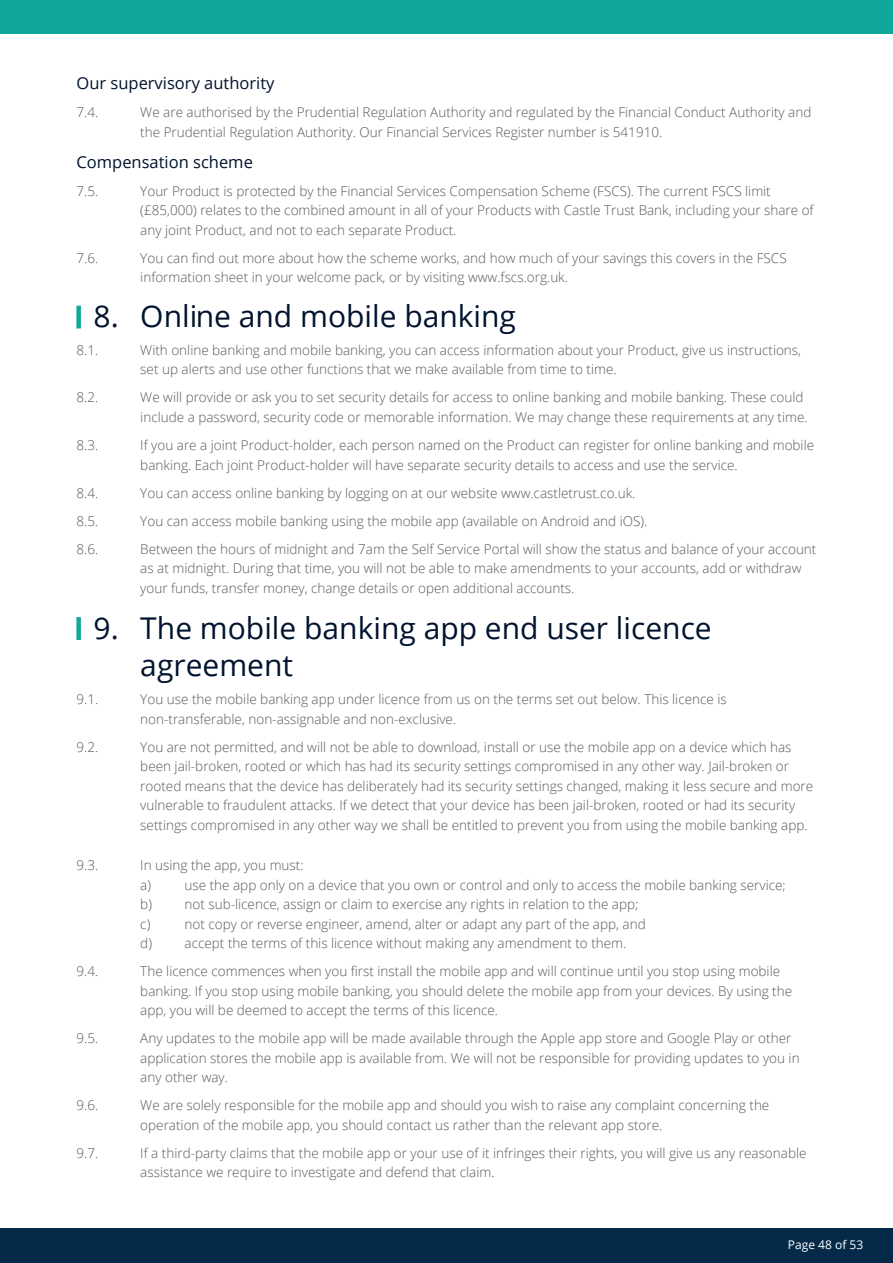
<style>
.page{position:relative;width:893px;height:1263px;background:#fff}
.page>*{position:absolute;margin:0;border:0;box-sizing:border-box;transform-origin:0 0}
.List_level_1{font:30px/37.5px "Open Sans";color:#00132e}
.T_C_sub_headers{font:16.5px "Open Sans";color:#00132e}
.List_level_1-2{font:300 13.5px/19.5px "Open Sans";color:#57585a}
.List_level_2{font:300 13.5px/19.5px "Open Sans";color:#57585a}
.T_C_sub_headers-2{font:300 13.5px/19.5px "Open Sans";color:#57585a}
.t1{font:12px "Open Sans";color:#fff}
</style>
<div class="page">
<div style="left:0;top:1229px;width:893px;height:34px;background:#052a49"></div>
<div style="left:0;top:0;width:893px;height:33px;background:#12a79d"></div>
<div style="left:76px;top:617px;width:5px;height:23px;background:#12a79d"></div>
<div style="left:76px;top:306px;width:5px;height:22px;background:#12a79d"></div>
<p class="T_C_sub_headers" style="left:77px;top:72px;width:199px">Our supervisory authority</p>
<p class="T_C_sub_headers-2" style="left:77px;top:102px;width:23px">7.4.</p>
<p class="T_C_sub_headers-2" style="left:140px;top:102px;width:673px">We are authorised by the Prudential Regulation Authority and regulated by the Financial Conduct Authority and the Prudential Regulation Authority. Our Financial Services Register number is 541910.</p>
<p class="T_C_sub_headers" style="left:77px;top:150px;width:178px">Compensation scheme</p>
<p class="T_C_sub_headers-2" style="left:77px;top:181px;width:23px">7.5.</p>
<p class="T_C_sub_headers-2" style="left:140px;top:181px;width:675px">Your Product is protected by the Financial Services Compensation Scheme (FSCS). The current FSCS limit (£85,000) relates to the combined amount in all of your Products with Castle Trust Bank, including your share of any joint Product, and not to each separate Product.</p>
<p class="T_C_sub_headers-2" style="left:77px;top:248px;width:23px">7.6.</p>
<p class="T_C_sub_headers-2" style="left:140px;top:248px;width:648px">You can find out more about how the scheme works, and how much of your savings this covers in the FSCS information sheet in your welcome pack, or by visiting www.fscs.org.uk.</p>
<p class="List_level_1" style="left:94px;top:297px;width:424px">8. Online and mobile banking</p>
<p class="List_level_1-2" style="left:77px;top:340px;width:23px">8.1.</p>
<p class="List_level_1-2" style="left:140px;top:340px;width:662px">With online banking and mobile banking, you can access information about your Product, give us instructions, set up alerts and use other functions that we make available from time to time.</p>
<p class="List_level_1-2" style="left:77px;top:387px;width:23px">8.2.</p>
<p class="List_level_1-2" style="left:140px;top:387px;width:669px">We will provide or ask you to set security details for access to online banking and mobile banking. These could include a password, security code or memorable information. We may change these requirements at any time.</p>
<p class="List_level_1-2" style="left:77px;top:435px;width:23px">8.3.</p>
<p class="List_level_1-2" style="left:140px;top:435px;width:675px">If you are a joint Product-holder, each person named on the Product can register for online banking and mobile banking. Each joint Product-holder will have separate security details to access and use the service.</p>
<p class="List_level_1-2" style="left:77px;top:482px;width:23px">8.4.</p>
<p class="List_level_1-2" style="left:140px;top:482px;width:497px">You can access online banking by logging on at our website www.castletrust.co.uk.</p>
<p class="List_level_1-2" style="left:77px;top:510px;width:23px">8.5.</p>
<p class="List_level_1-2" style="left:140px;top:510px;width:509px">You can access mobile banking using the mobile app (available on Android and iOS).</p>
<p class="List_level_1-2" style="left:77px;top:538px;width:23px">8.6.</p>
<p class="List_level_1-2" style="left:140px;top:538px;width:678px">Between the hours of midnight and 7am the Self Service Portal will show the status and balance of your account as at midnight. During that time, you will not be able to make amendments to your accounts, add or withdraw your funds, transfer money, change details or open additional accounts.</p>
<p class="List_level_1" style="left:140px;top:608px;width:573px;text-indent:-47px">9. The mobile banking app end user licence agreement</p>
<p class="List_level_1-2" style="left:77px;top:689px;width:23px">9.1.</p>
<p class="List_level_1-2" style="left:140px;top:689px;width:588px">You use the mobile banking app under licence from us on the terms set out below. This licence is non-transferable, non-assignable and non-exclusive.</p>
<p class="List_level_1-2" style="left:77px;top:736px;width:23px">9.2.</p>
<p class="List_level_1-2" style="left:140px;top:736px;width:674px">You are not permitted, and will not be able to download, install or use the mobile app on a device which has been jail-broken, rooted or which has had its security settings compromised in any other way. Jail-broken or rooted means that the device has deliberately had its security settings changed, making it less secure and more vulnerable to fraudulent attacks. If we detect that your device has been jail-broken, rooted or had its security settings compromised in any other way we shall be entitled to prevent you from using the mobile banking app.</p>
<p class="List_level_2" style="left:77px;top:855px;width:23px">9.3.</p>
<p class="List_level_2" style="left:140px;top:855px;width:165px">In using the app, you must: a)</p>
<p class="List_level_2" style="left:185px;top:875px;width:603px">use the app only on a device that you own or control and only to access the mobile banking service;</p>
<p class="List_level_2" style="left:140px;top:894px;width:13px">b)</p>
<p class="List_level_2" style="left:185px;top:894px;width:455px">not sub-licence, assign or claim to exercise any rights in relation to the app;</p>
<p class="List_level_2" style="left:140px;top:914px;width:12px">c)</p>
<p class="List_level_2" style="left:185px;top:914px;width:463px">not copy or reverse engineer, amend, alter or adapt any part of the app, and</p>
<p class="List_level_2" style="left:140px;top:933px;width:13px">d)</p>
<p class="List_level_2" style="left:185px;top:933px;width:443px">accept the terms of this licence without making any amendment to them.</p>
<p class="List_level_2" style="left:77px;top:961px;width:23px">9.4.</p>
<p class="List_level_2" style="left:140px;top:961px;width:653px">The licence commences when you first install the mobile app and will continue until you stop using mobile banking. If you stop using mobile banking, you should delete the mobile app from your devices. By using the app, you will be deemed to accept the terms of this licence.</p>
<p class="List_level_2" style="left:77px;top:1028px;width:23px">9.5.</p>
<p class="List_level_2" style="left:140px;top:1028px;width:661px">Any updates to the mobile app will be made available through the Apple app store and Google Play or other application stores the mobile app is available from. We will not be responsible for providing updates to you in any other way.</p>
<p class="List_level_2" style="left:77px;top:1095px;width:23px">9.6.</p>
<p class="List_level_2" style="left:140px;top:1095px;width:631px">We are solely responsible for the mobile app and should you wish to raise any complaint concerning the operation of the mobile app, you should contact us rather than the relevant app store.</p>
<p class="List_level_2" style="left:77px;top:1143px;width:23px">9.7.</p>
<p class="List_level_2" style="left:140px;top:1143px;width:668px">If a third-party claims that the mobile app or your use of it infringes their rights, you will give us any reasonable assistance we require to investigate and defend that claim.</p>
<p class="t1" style="left:788px;top:1236px;width:77px">Page 48 of 53</p>
</div>
